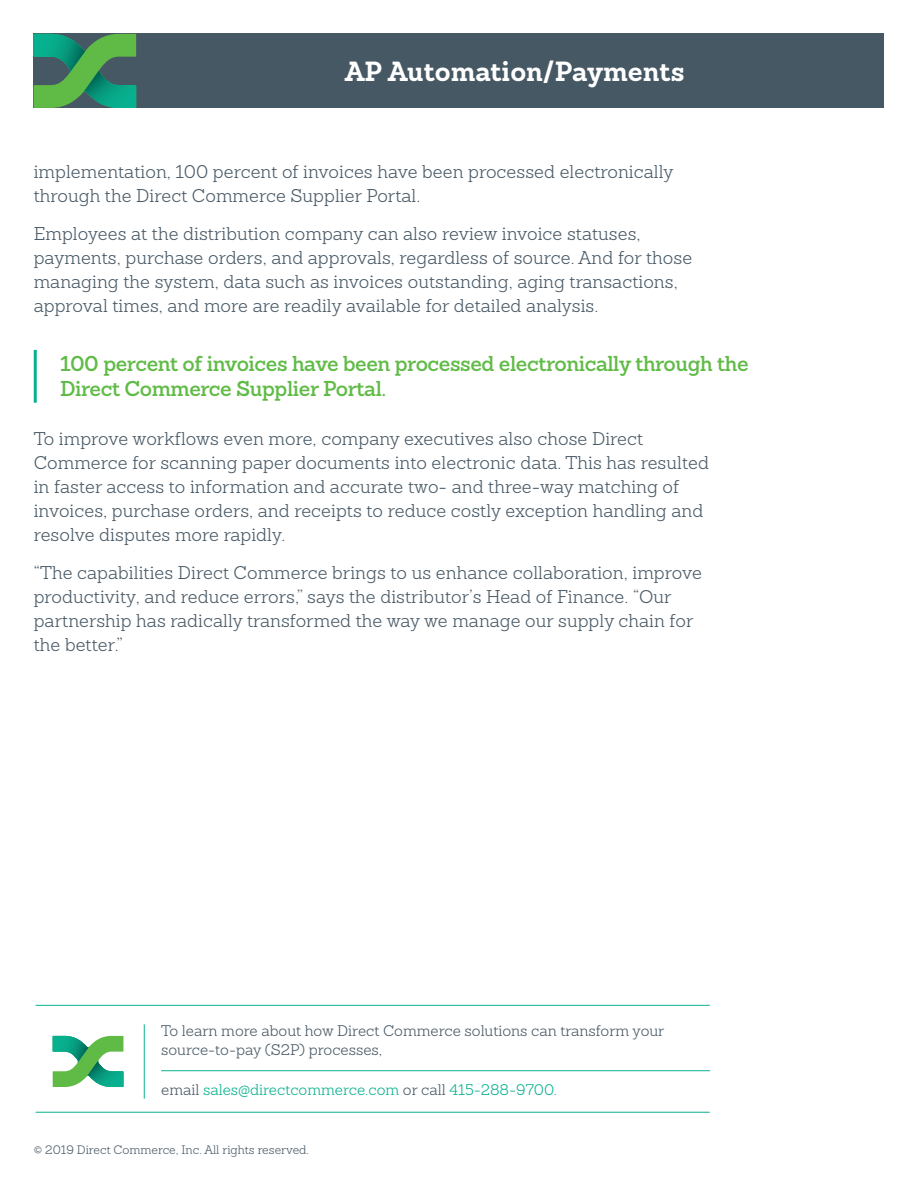
<style>
.page{position:relative;width:918px;height:1188px;background:#fff}
.page>*{position:absolute;margin:0;border:0;box-sizing:border-box;transform-origin:0 0}
.t1{font:700 27px "Sanchez";color:#fff}
.QUOTE_CALLOUT{font:600 21px/25.2px "Sanchez";letter-spacing:-.02em;color:#60bb46}
.BODY{font:300 18px/24px "Sanchez";letter-spacing:.005em;color:#475865}
.BODY-2{font:300 15px/19.5px "Sanchez";color:#475865}
.BODY-3{font:300 15px "Sanchez";color:#07b18f}
.t2{font:300 12px "Sanchez";color:#475865}
.s1{color:#475865}
</style>
<div class="page">
<div style="left:34px;top:34px;width:850px;height:74px;background:#475865"></div>
<svg style="left:34px;top:34px;width:102px;height:74px"></svg>
<svg style="left:53px;top:1036px;width:70px;height:51px"></svg>
<hr style="left:34px;top:350px;width:3px;height:53px;background:#07b18f">
<hr style="left:161px;top:1070px;width:549px;height:1px;background:#07b18f">
<hr style="left:144px;top:1024px;width:1px;height:75px;background:#07b18f">
<hr style="left:36px;top:1005px;width:674px;height:1px;background:#07b18f">
<hr style="left:36px;top:1112px;width:674px;height:1px;background:#07b18f">
<p class="t1" style="left:345px;top:53px;width:341px">AP Automation/Payments</p>
<p class="BODY" style="left:34px;top:160px;width:641px">implementation, 100 percent of invoices have been processed electronically through the Direct Commerce Supplier Portal.</p>
<p class="BODY" style="left:34px;top:221px;width:660px">Employees at the distribution company can also review invoice statuses, payments, purchase orders, and approvals, regardless of source. And for those managing the system, data such as invoices outstanding, aging transactions, approval times, and more are readily available for detailed analysis.</p>
<p class="QUOTE_CALLOUT" style="left:60px;top:351px;width:690px">100 percent of invoices have been processed electronically through the<br>Direct Commerce Supplier Portal.</p>
<p class="BODY" style="left:34px;top:427px;width:677px">To improve workflows even more, company executives also chose Direct Commerce for scanning paper documents into electronic data. This has resulted in faster access to information and accurate two- and three-way matching of invoices, purchase orders, and receipts to reduce costly exception handling and resolve disputes more rapidly.</p>
<p class="BODY" style="left:34px;top:560px;width:670px">“The capabilities Direct Commerce brings to us enhance collaboration, improve productivity, and reduce errors,” says the distributor’s Head of Finance. “Our partnership has radically transformed the way we manage our supply chain for the better.”</p>
<p class="BODY-2" style="left:161px;top:1021px;width:505px">To learn more about how Direct Commerce solutions can transform your source-to-pay (S2P) processes,</p>
<p class="BODY-3" style="left:161px;top:1080px;width:397px"><span class="s1">email</span> sales@directcommerce.com <span class="s1">or call</span> 415-288-9700.</p>
<p class="t2" style="left:34px;top:1142px;width:277px">© 2019 Direct Commerce, Inc. All rights reserved.</p>
</div>
